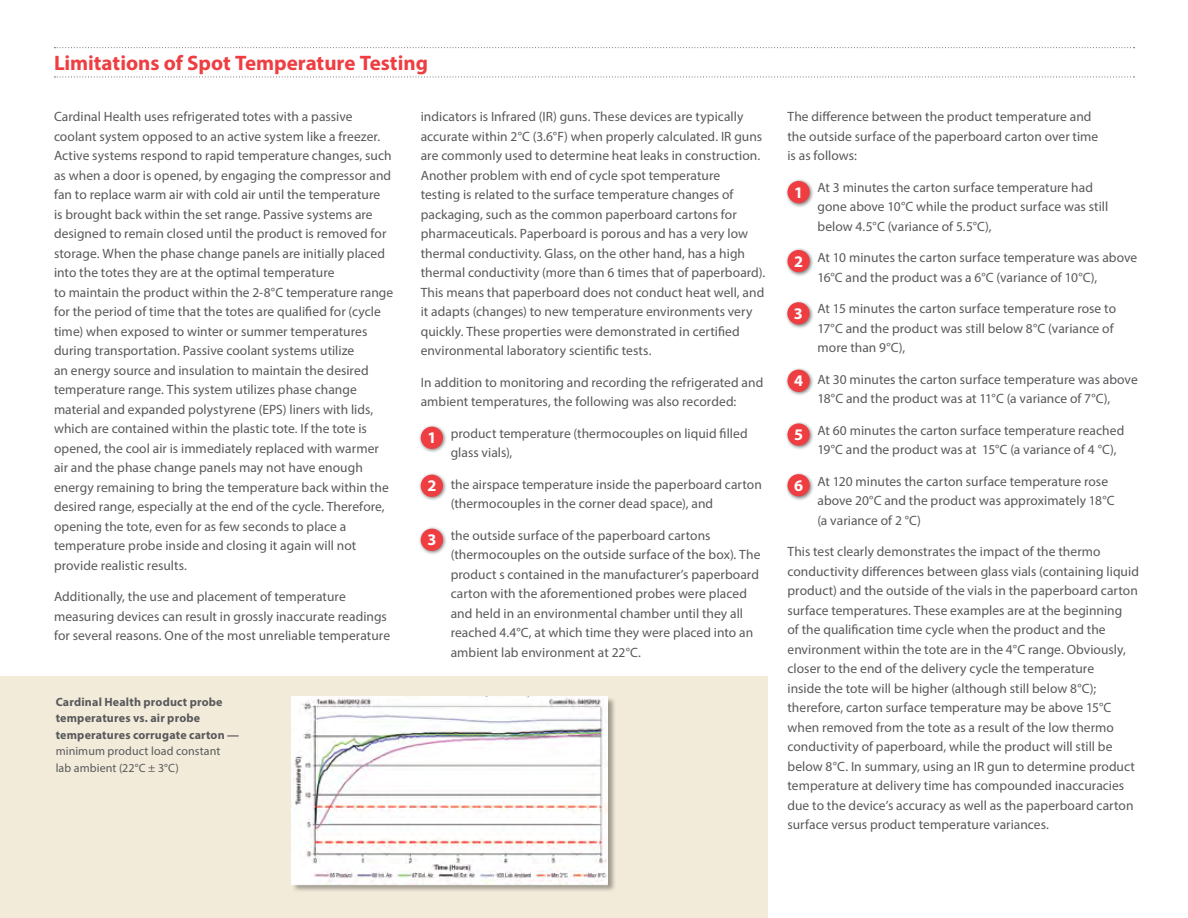
<style>
.page{position:relative;width:1188px;height:918px;background:#fff}
.page>*{position:absolute;margin:0;border:0;box-sizing:border-box;transform-origin:0 0}
.t1{font:700 21px "Myriad Pro";letter-spacing:-.005em;color:#ef3e42}
.t2{font:700 16.2px "Myriad Pro";color:#fff}
.t3{font:13.5px/19.5px "Myriad Pro";letter-spacing:.005em;color:#58595b}
.t4{font:700 12px/16.5px "Myriad Pro";letter-spacing:.015em;color:#58595b}
.t5{font:12px/16.5px "Myriad Pro";letter-spacing:.005em;color:#58595b}
</style>
<div class="page">
<div style="left:0;top:677px;width:767px;height:241px;background:#f3ebda"></div>
<svg style="left:54px;top:47px;width:1081px;height:1px"></svg>
<svg style="left:54px;top:76px;width:1081px;height:1px"></svg>
<div style="left:291px;top:696px;width:325px;height:197px;background:#000;opacity:.35"></div>
<img style="left:292px;top:697px;width:316px;height:188px">
<img style="left:310px;top:864px;width:298px;height:18px">
<div style="left:418px;top:424px;width:30px;height:30px;background:#000;opacity:.5"></div>
<div style="left:421px;top:427px;width:22px;height:22px;background:#ef3e42;border-radius:50%"></div>
<div style="left:418px;top:472px;width:30px;height:30px;background:#000;opacity:.5"></div>
<div style="left:421px;top:475px;width:22px;height:22px;background:#ef3e42;border-radius:50%"></div>
<div style="left:418px;top:526px;width:30px;height:30px;background:#000;opacity:.5"></div>
<div style="left:421px;top:529px;width:22px;height:22px;background:#ef3e42;border-radius:50%"></div>
<div style="left:785px;top:179px;width:29px;height:29px;background:#000;opacity:.5"></div>
<div style="left:787px;top:181px;width:23px;height:22px;background:#ef3e42;border-radius:50%"></div>
<div style="left:785px;top:248px;width:29px;height:29px;background:#000;opacity:.5"></div>
<div style="left:787px;top:250px;width:23px;height:22px;background:#ef3e42;border-radius:50%"></div>
<div style="left:785px;top:300px;width:29px;height:29px;background:#000;opacity:.5"></div>
<div style="left:787px;top:302px;width:23px;height:22px;background:#ef3e42;border-radius:50%"></div>
<div style="left:785px;top:367px;width:29px;height:30px;background:#000;opacity:.5"></div>
<div style="left:787px;top:370px;width:23px;height:22px;background:#ef3e42;border-radius:50%"></div>
<div style="left:785px;top:421px;width:29px;height:29px;background:#000;opacity:.5"></div>
<div style="left:787px;top:423px;width:23px;height:23px;background:#ef3e42;border-radius:50%"></div>
<div style="left:785px;top:472px;width:29px;height:29px;background:#000;opacity:.5"></div>
<div style="left:787px;top:474px;width:23px;height:22px;background:#ef3e42;border-radius:50%"></div>
<h1 class="t1" style="left:54px;top:49px;width:375px">Limitations of Spot Temperature Testing</h1>
<p class="t3" style="left:54px;top:107px;width:341px">Cardinal Health uses refrigerated totes with a passive coolant system opposed to an active system like a freezer.<br>Active systems respond to rapid temperature changes, such as when a door is opened, by engaging the compressor and fan to replace warm air with cold air until the temperature<br>is brought back within the set range. Passive systems are designed to remain closed until the product is removed for storage. When the phase change panels are initially placed into the totes they are at the optimal temperature<br>to maintain the product within the 2-8°C temperature range for the period of time that the totes are qualified for (cycle time) when exposed to winter or summer temperatures during transportation. Passive coolant systems utilize<br>an energy source and insulation to maintain the desired temperature range. This system utilizes phase change material and expanded polystyrene (EPS) liners with lids, which are contained within the plastic tote. If the tote is opened, the cool air is immediately replaced with warmer air and the phase change panels may not have enough energy remaining to bring the temperature back within the desired range, especially at the end of the cycle. Therefore, opening the tote, even for as few seconds to place a temperature probe inside and closing it again will not provide realistic results.</p>
<p class="t3" style="left:54px;top:587px;width:338px">Additionally, the use and placement of temperature measuring devices can result in grossly inaccurate readings for several reasons. One of the most unreliable temperature</p>
<p class="t4" style="left:56px;top:693px;width:185px">Cardinal Health product probe temperatures vs. air probe temperatures corrugate carton —</p>
<p class="t5" style="left:56px;top:743px;width:166px">minimum product load constant lab ambient (22°C ± 3°C)</p>
<p class="t3" style="left:421px;top:107px;width:346px">indicators is Infrared (IR) guns. These devices are typically accurate within 2°C (3.6°F) when properly calculated. IR guns are commonly used to determine heat leaks in construction.<br>Another problem with end of cycle spot temperature<br>testing is related to the surface temperature changes of packaging, such as the common paperboard cartons for pharmaceuticals. Paperboard is porous and has a very low thermal conductivity. Glass, on the other hand, has a high thermal conductivity (more than 6 times that of paperboard).<br>This means that paperboard does not conduct heat well, and it adapts (changes) to new temperature environments very quickly. These properties were demonstrated in certified environmental laboratory scientific tests.</p>
<p class="t3" style="left:421px;top:372px;width:344px">In addition to monitoring and recording the refrigerated and ambient temperatures, the following was also recorded:</p>
<p class="t3" style="left:451px;top:423px;width:298px">product temperature (thermocouples on liquid filled glass vials),</p>
<p class="t3" style="left:451px;top:474px;width:313px">the airspace temperature inside the paperboard carton (thermocouples in the corner dead space), and</p>
<p class="t3" style="left:451px;top:525px;width:311px">the outside surface of the paperboard cartons (thermocouples on the outside surface of the box). The product s contained in the manufacturer’s paperboard carton with the aforementioned probes were placed and held in an environmental chamber until they all reached 4.4°C, at which time they were placed into an ambient lab environment at 22°C.</p>
<p class="t2" style="left:427px;top:427px;width:11px">1</p>
<p class="t2" style="left:427px;top:475px;width:11px">2</p>
<p class="t2" style="left:427px;top:529px;width:11px">3</p>
<p class="t3" style="left:788px;top:107px;width:312px">The difference between the product temperature and the outside surface of the paperboard carton over time is as follows:</p>
<p class="t3" style="left:817px;top:177px;width:292px">At 3 minutes the carton surface temperature had gone above 10°C while the product surface was still below 4.5°C (variance of 5.5°C),</p>
<p class="t3" style="left:817px;top:248px;width:321px">At 10 minutes the carton surface temperature was above<br>16°C and the product was a 6°C (variance of 10°C),</p>
<p class="t3" style="left:817px;top:299px;width:300px">At 15 minutes the carton surface temperature rose to<br>17°C and the product was still below 8°C (variance of more than 9°C),</p>
<p class="t3" style="left:817px;top:369px;width:322px">At 30 minutes the carton surface temperature was above<br>18°C and the product was at 11°C (a variance of 7°C),</p>
<p class="t3" style="left:817px;top:420px;width:308px">At 60 minutes the carton surface temperature reached<br>19°C and the product was at 15°C (a variance of 4 °C),</p>
<p class="t3" style="left:817px;top:471px;width:299px">At 120 minutes the carton surface temperature rose above 20°C and the product was approximately 18°C (a variance of 2 °C)</p>
<p class="t3" style="left:788px;top:542px;width:353px">This test clearly demonstrates the impact of the thermo conductivity differences between glass vials (containing liquid product) and the outside of the vials in the paperboard carton surface temperatures. These examples are at the beginning<br>of the qualification time cycle when the product and the environment within the tote are in the 4°C range. Obviously, closer to the end of the delivery cycle the temperature<br>inside the tote will be higher (although still below 8°C); therefore, carton surface temperature may be above 15°C when removed from the tote as a result of the low thermo conductivity of paperboard, while the product will still be below 8°C. In summary, using an IR gun to determine product temperature at delivery time has compounded inaccuracies due to the device’s accuracy as well as the paperboard carton surface versus product temperature variances.</p>
<p class="t2" style="left:794px;top:181px;width:11px">1</p>
<p class="t2" style="left:794px;top:250px;width:11px">2</p>
<p class="t2" style="left:794px;top:303px;width:11px">3</p>
<p class="t2" style="left:794px;top:370px;width:11px">4</p>
<p class="t2" style="left:794px;top:424px;width:11px">5</p>
<p class="t2" style="left:794px;top:475px;width:11px">6</p>
</div>
